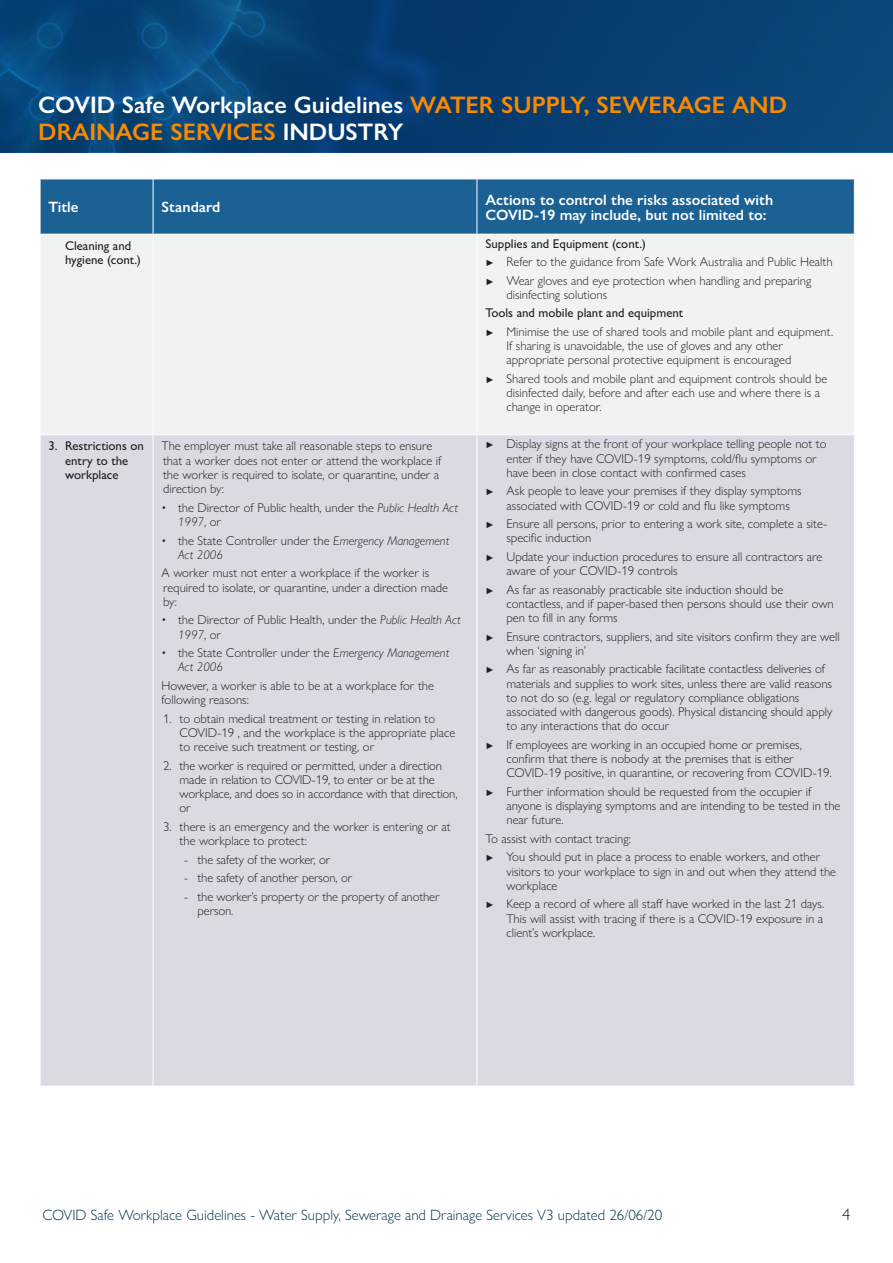
<style>
.page{position:relative;width:893px;height:1263px;background:#fff}
.page>*{position:absolute;margin:0;border:0;box-sizing:border-box;transform-origin:0 0}
.t1{font:600 24px/27px "Gill Sans Nova";color:#fa8900}
.t2{font:300 16.5px "Gill Sans Nova";color:#003750}
.F_Table_head{font:600 15px/15px "Gill Sans Nova";color:#fff}
.t3{font:300 15px "Gill Sans Nova";color:#003750}
.F_Body_Bold{font:300 12.75px/14.2px "Gill Sans Nova";color:#231f20}
.F_Table_Body{font:500 12.75px/14.2px "Gill Sans Nova";color:#231f20}
.F_Body_Bold-2{font:500 12.75px "Gill Sans Nova";color:#231f20}
.s1{color:#fff}
.s2{font-weight:500;font-size:9px}
.s3{font-style:italic}
</style>
<div class="page">
<svg style="left:0;top:0;width:893px;height:151px;background:#074175"></svg>
<div style="left:41px;top:180px;width:813px;height:54px;background:#1b6194"></div>
<div style="left:41px;top:235px;width:813px;height:199px;background:#f1f3f3"></div>
<div style="left:41px;top:435px;width:813px;height:651px;background:#dadbe2"></div>
<hr style="left:153px;top:235px;width:1px;height:199px;background:#fff">
<hr style="left:477px;top:235px;width:1px;height:199px;background:#fff">
<hr style="left:153px;top:435px;width:1px;height:651px;background:#fff">
<hr style="left:477px;top:435px;width:1px;height:651px;background:#fff">
<hr style="left:153px;top:179px;width:1px;height:55px;background:#fff">
<hr style="left:477px;top:179px;width:1px;height:55px;background:#fff">
<h1 class="t1" style="left:38px;top:91px;width:750px"><span class="s1">COVID Safe Workplace Guidelines</span> WATER SUPPLY, SEWERAGE AND<br>DRAINAGE SERVICES <span class="s1">INDUSTRY</span></h1>
<h1 class="F_Table_head" style="left:49px;top:199px;width:32px">Title</h1>
<h1 class="F_Table_head" style="left:162px;top:199px;width:60px">Standard</h1>
<h1 class="F_Table_head" style="left:485px;top:192px;width:289px">Actions to control the risks associated with<br>COVID-19 may include, but not limited to:</h1>
<p class="F_Table_Body" style="left:65px;top:238px;width:77px">Cleaning and hygiene (cont.)</p>
<p class="F_Body_Bold-2" style="left:485px;top:236px;width:162px">Supplies and Equipment (cont.)</p>
<p class="F_Body_Bold" style="left:485px;top:255px;width:349px"><span class="s2">►</span> Refer to the guidance from Safe Work Australia and Public Health</p>
<p class="F_Body_Bold" style="left:506px;top:273px;width:306px;text-indent:-21px"><span class="s2">►</span> Wear gloves and eye protection when handling and preparing disinfecting solutions</p>
<p class="F_Body_Bold-2" style="left:485px;top:305px;width:199px">Tools and mobile plant and equipment</p>
<p class="F_Body_Bold" style="left:506px;top:324px;width:328px;text-indent:-21px"><span class="s2">►</span> Minimise the use of shared tools and mobile plant and equipment.<br>If sharing is unavoidable, the use of gloves and any other appropriate personal protective equipment is encouraged</p>
<p class="F_Body_Bold" style="left:506px;top:371px;width:322px;text-indent:-21px"><span class="s2">►</span> Shared tools and mobile plant and equipment controls should be disinfected daily, before and after each use and where there is a change in operator.</p>
<p class="F_Table_Body" style="left:65px;top:439px;width:80px;text-indent:-16px">3. Restrictions on entry to the workplace</p>
<p class="F_Body_Bold" style="left:162px;top:439px;width:281px">The employer must take all reasonable steps to ensure that a worker does not enter or attend the workplace if the worker is required to isolate, or quarantine, under a direction by:</p>
<p class="F_Body_Bold" style="left:178px;top:500px;width:281px;text-indent:-16px">• the Director of Public health, under the <span class="s3">Public Health Act<br>1997</span>, or</p>
<p class="F_Body_Bold" style="left:178px;top:533px;width:273px;text-indent:-16px">• the State Controller under the <span class="s3">Emergency Management<br>Act 2006</span></p>
<p class="F_Body_Bold" style="left:162px;top:566px;width:288px">A worker must not enter a workplace if the worker is required to isolate, or quarantine, under a direction made by:</p>
<p class="F_Body_Bold" style="left:178px;top:613px;width:284px;text-indent:-16px">• the Director of Public Health, under the <span class="s3">Public Health Act<br>1997</span>, or</p>
<p class="F_Body_Bold" style="left:178px;top:645px;width:273px;text-indent:-16px">• the State Controller under the <span class="s3">Emergency Management<br>Act 2006</span></p>
<p class="F_Body_Bold" style="left:162px;top:678px;width:274px">However, a worker is able to be at a workplace for the following reasons:</p>
<p class="F_Body_Bold" style="left:180px;top:711px;width:277px;text-indent:-16px">1. to obtain medical treatment or testing in relation to<br>COVID-19 , and the workplace is the appropriate place to receive such treatment or testing, or</p>
<p class="F_Body_Bold" style="left:180px;top:758px;width:279px;text-indent:-16px">2. the worker is required or permitted, under a direction made in relation to COVID-19, to enter or be at the workplace, and does so in accordance with that direction, or</p>
<p class="F_Body_Bold" style="left:180px;top:819px;width:273px;text-indent:-16px">3. there is an emergency and the worker is entering or at the workplace to protect:</p>
<p class="F_Body_Bold" style="left:184px;top:852px;width:148px">- the safety of the worker, or</p>
<p class="F_Body_Bold" style="left:184px;top:870px;width:170px">- the safety of another person, or</p>
<p class="F_Body_Bold" style="left:198px;top:889px;width:243px;text-indent:-14px">- the worker’s property or the property of another person.</p>
<p class="F_Body_Bold" style="left:506px;top:437px;width:321px;text-indent:-21px"><span class="s2">►</span> Display signs at the front of your workplace telling people not to enter if they have COVID-19 symptoms, cold/flu symptoms or have been in close contact with confirmed cases</p>
<p class="F_Body_Bold" style="left:506px;top:484px;width:297px;text-indent:-21px"><span class="s2">►</span> Ask people to leave your premises if they display symptoms associated with COVID-19 or cold and flu like symptoms</p>
<p class="F_Body_Bold" style="left:506px;top:516px;width:322px;text-indent:-21px"><span class="s2">►</span> Ensure all persons, prior to entering a work site, complete a site&shy;specific induction</p>
<p class="F_Body_Bold" style="left:506px;top:549px;width:317px;text-indent:-21px"><span class="s2">►</span> Update your induction procedures to ensure all contractors are aware of your COVID-19 controls</p>
<p class="F_Body_Bold" style="left:506px;top:582px;width:329px;text-indent:-21px"><span class="s2">►</span> As far as reasonably practicable site induction should be contactless, and if paper-based then persons should use their own pen to fill in any forms</p>
<p class="F_Body_Bold" style="left:506px;top:629px;width:335px;text-indent:-21px"><span class="s2">►</span> Ensure contractors, suppliers, and site visitors confirm they are well when ‘signing in’</p>
<p class="F_Body_Bold" style="left:506px;top:662px;width:328px;text-indent:-21px"><span class="s2">►</span> As far as reasonably practicable facilitate contactless deliveries of materials and supplies to work sites, unless there are valid reasons to not do so (e.g. legal or regulatory compliance obligations associated with dangerous goods). Physical distancing should apply to any interactions that do occur</p>
<p class="F_Body_Bold" style="left:506px;top:737px;width:327px;text-indent:-21px"><span class="s2">►</span> If employees are working in an occupied home or premises, confirm that there is nobody at the premises that is either<br>COVID-19 positive, in quarantine, or recovering from COVID-19.</p>
<p class="F_Body_Bold" style="left:506px;top:784px;width:335px;text-indent:-21px"><span class="s2">►</span> Further information should be requested from the occupier if anyone is displaying symptoms and are intending to be tested in the near future.</p>
<p class="F_Body_Bold" style="left:485px;top:831px;width:147px">To assist with contact tracing:</p>
<p class="F_Body_Bold" style="left:506px;top:850px;width:331px;text-indent:-21px"><span class="s2">►</span> You should put in place a process to enable workers, and other visitors to your workplace to sign in and out when they attend the workplace</p>
<p class="F_Body_Bold" style="left:506px;top:897px;width:319px;text-align:justify;text-indent:-21px"><span class="s2">►</span> Keep a record of where all staff have worked in the last 21 days.<br>This will assist with tracing if there is a COVID-19 exposure in a client’s workplace.</p>
<p class="t3" style="left:43px;top:1206px;width:621px">COVID Safe Workplace Guidelines - Water Supply, Sewerage and Drainage Services V3 updated 26/06/20</p>
<p class="t2" style="left:842px;top:1204px;width:10px">4</p>
</div>
